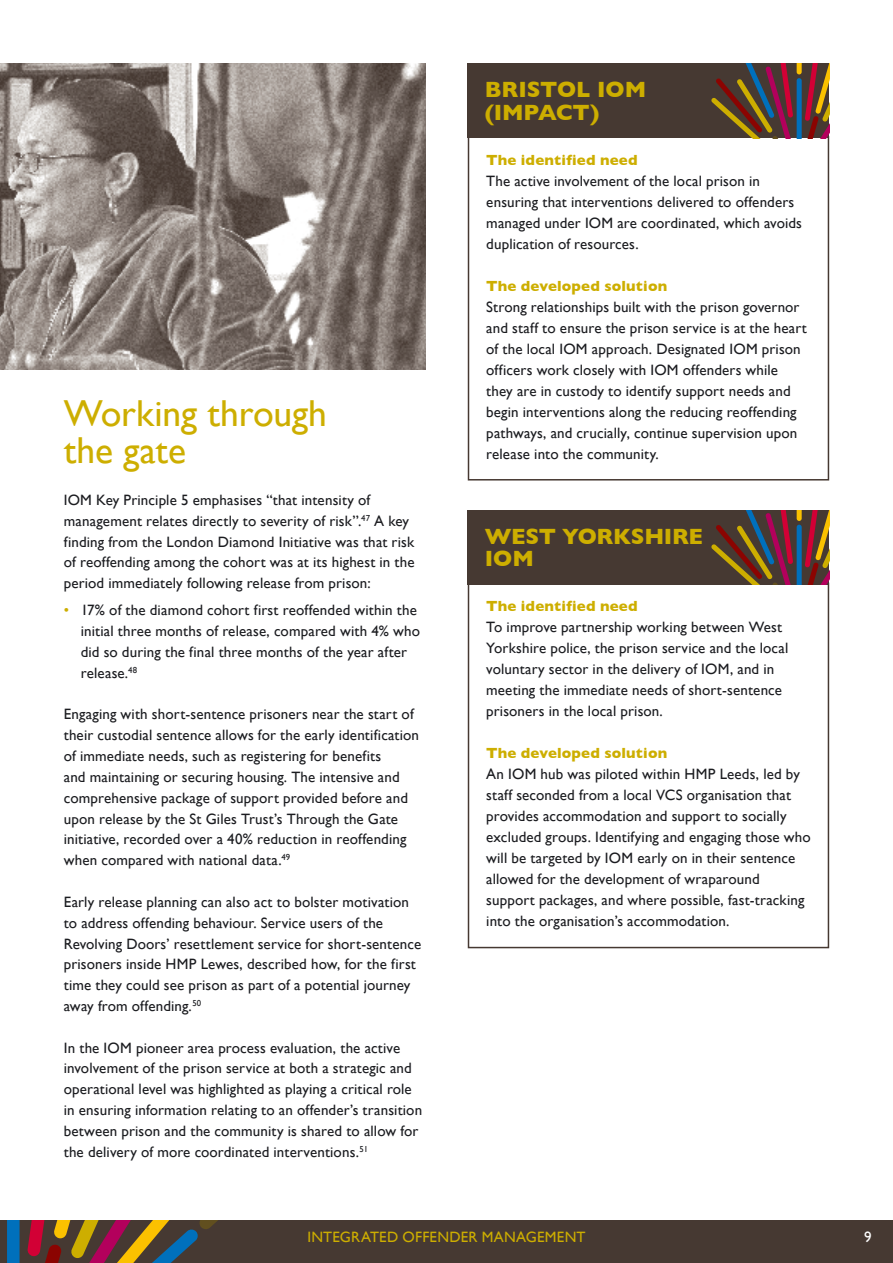
<style>
.page{position:relative;width:893px;height:1263px;background:#fff}
.page>*{position:absolute;margin:0;border:0;box-sizing:border-box;transform-origin:0 0}
.t1{font:37.5px/37.7px "Gill Sans";letter-spacing:-.005em;color:#cdae00}
.t2{font:700 22.5px/22.5px "Gill Sans";letter-spacing:-.01em;color:#cdae00}
.t3{font:15px/20.9px "Gill Sans";letter-spacing:.01em;color:#1b1c20}
.t4{font:700 15px "Gill Sans";letter-spacing:.01em;color:#cdae00}
.t5{font:15px "Gill Sans";letter-spacing:.015em;color:#cdae00}
.t6{font:15px "Gill Sans";color:#fff}
.s1{color:#cdae00}
</style>
<div class="page">
<div style="left:0;top:1220px;width:893px;height:43px;background:#463932"></div>
<svg style="left:7px;top:1220px;width:211px;height:43px"></svg>
<img style="left:0;top:64px;width:425px;height:306px">
<div style="left:468px;top:136px;width:361px;height:344px;border:2px solid #463932"></div>
<div style="left:468px;top:64px;width:361px;height:74px;background:#463932"></div>
<svg style="left:711px;top:64px;width:118px;height:74px"></svg>
<div style="left:468px;top:583px;width:361px;height:365px;border:2px solid #463932"></div>
<div style="left:468px;top:510px;width:361px;height:75px;background:#463932"></div>
<svg style="left:711px;top:510px;width:118px;height:75px"></svg>
<h1 class="t1" style="left:64px;top:394px;width:265px">Working through the gate</h1>
<p class="t3" style="left:64px;top:489px;width:352px">IOM Key Principle 5 emphasises “that intensity of management relates directly to severity of risk”.<sup>47</sup> A key finding from the London Diamond Initiative was that risk of reoffending among the cohort was at its highest in the period immediately following release from prison:</p>
<p class="t3" style="left:81px;top:600px;width:341px;text-indent:-17px"><span class="s1">•</span> 17% of the diamond cohort first reoffended within the initial three months of release, compared with 4% who did so during the final three months of the year after release.<sup>48</sup></p>
<p class="t3" style="left:64px;top:704px;width:357px">Engaging with short-sentence prisoners near the start of their custodial sentence allows for the early identification of immediate needs, such as registering for benefits<br>and maintaining or securing housing. The intensive and comprehensive package of support provided before and upon release by the St Giles Trust’s Through the Gate initiative, recorded over a 40% reduction in reoffending when compared with national data.<sup>49</sup></p>
<p class="t3" style="left:64px;top:891px;width:359px">Early release planning can also act to bolster motivation to address offending behaviour. Service users of the Revolving Doors’ resettlement service for short-sentence prisoners inside HMP Lewes, described how, for the first time they could see prison as part of a potential journey away from offending.<sup>50</sup></p>
<p class="t3" style="left:64px;top:1037px;width:360px">In the IOM pioneer area process evaluation, the active involvement of the prison service at both a strategic and operational level was highlighted as playing a critical role in ensuring information relating to an offender’s transition between prison and the community is shared to allow for the delivery of more coordinated interventions.<sup>51</sup></p>
<h2 class="t2" style="left:485px;top:78px;width:163px">BRISTOL IOM (IMPACT)</h2>
<p class="t4" style="left:486px;top:151px;width:153px">The identified need</p>
<p class="t3" style="left:486px;top:170px;width:317px">The active involvement of the local prison in ensuring that interventions delivered to offenders managed under IOM are coordinated, which avoids duplication of resources.</p>
<p class="t4" style="left:486px;top:277px;width:183px">The developed solution</p>
<p class="t3" style="left:486px;top:296px;width:322px">Strong relationships built with the prison governor and staff to ensure the prison service is at the heart of the local IOM approach. Designated IOM prison officers work closely with IOM offenders while they are in custody to identify support needs and begin interventions along the reducing reoffending pathways, and crucially, continue supervision upon release into the community.</p>
<h2 class="t2" style="left:485px;top:525px;width:220px">WEST YORKSHIRE<br>IOM</h2>
<p class="t4" style="left:486px;top:597px;width:153px">The identified need</p>
<p class="t3" style="left:486px;top:617px;width:304px">To improve partnership working between West Yorkshire police, the prison service and the local voluntary sector in the delivery of IOM, and in meeting the immediate needs of short-sentence prisoners in the local prison.</p>
<p class="t4" style="left:486px;top:744px;width:183px">The developed solution</p>
<p class="t3" style="left:486px;top:764px;width:326px">An IOM hub was piloted within HMP Leeds, led by staff seconded from a local VCS organisation that provides accommodation and support to socially excluded groups. Identifying and engaging those who will be targeted by IOM early on in their sentence allowed for the development of wraparound support packages, and where possible, fast-tracking into the organisation’s accommodation.</p>
<p class="t5" style="left:307px;top:1228px;width:280px">INTEGRATED OFFENDER MANAGEMENT</p>
<p class="t6" style="left:864px;top:1228px;width:9px">9</p>
</div>
